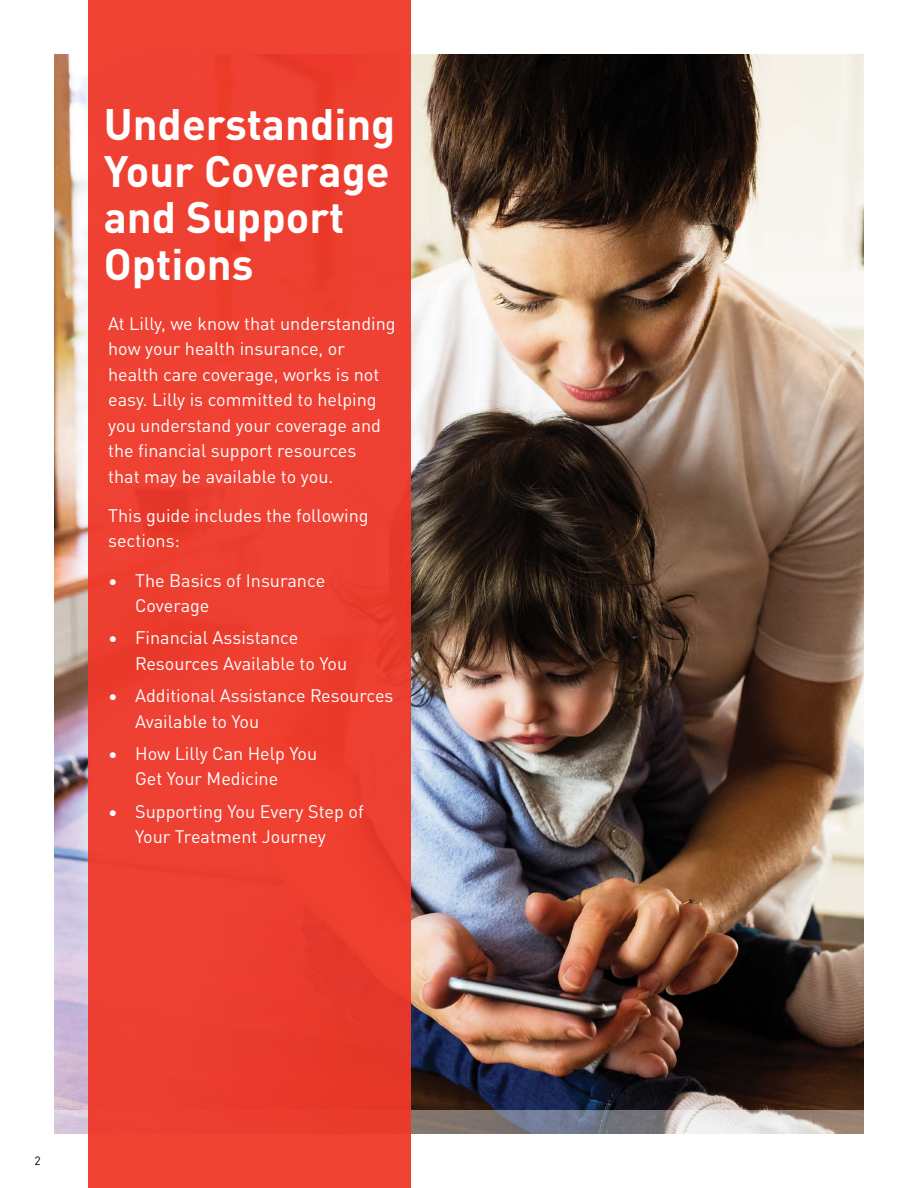
<style>
.page{position:relative;width:918px;height:1188px;background:#fff}
.page>*{position:absolute;margin:0;border:0;box-sizing:border-box;transform-origin:0 0}
.t1{font:700 43.5px/46.5px "DINOT";color:#fff}
.t2{font:18px/25.5px "DINOT";color:#fff}
.t3{font:12px "DINOT";color:#000}
</style>
<div class="page">
<img style="left:54px;top:54px;width:810px;height:1056px">
<svg style="left:54px;top:1110px;width:810px;height:24px;background:#a29c9f"></svg>
<div style="left:88px;top:0;width:322px;height:1188px;background:#ee4032"></div>
<h1 class="t1" style="left:104px;top:98px;width:293px">Understanding<br>Your Coverage and Support<br>Options</h1>
<p class="t2" style="left:108px;top:310px;width:289px">At Lilly, we know that understanding how your health insurance, or health care coverage, works is not easy. Lilly is committed to helping you understand your coverage and the financial support resources<br>that may be available to you.</p>
<p class="t2" style="left:108px;top:502px;width:262px">This guide includes the following sections:</p>
<p class="t2" style="left:135px;top:566px;width:192px;text-indent:-27px">• The Basics of Insurance<br>Coverage</p>
<p class="t2" style="left:135px;top:624px;width:214px;text-indent:-27px">• Financial Assistance<br>Resources Available to You</p>
<p class="t2" style="left:135px;top:682px;width:260px;text-indent:-27px">• Additional Assistance Resources<br>Available to You</p>
<p class="t2" style="left:135px;top:739px;width:184px;text-indent:-27px">• How Lilly Can Help You<br>Get Your Medicine</p>
<p class="t2" style="left:135px;top:797px;width:230px;text-indent:-27px">• Supporting You Every Step of<br>Your Treatment Journey</p>
<p class="t3" style="left:35px;top:1151px;width:8px">2</p>
</div>
